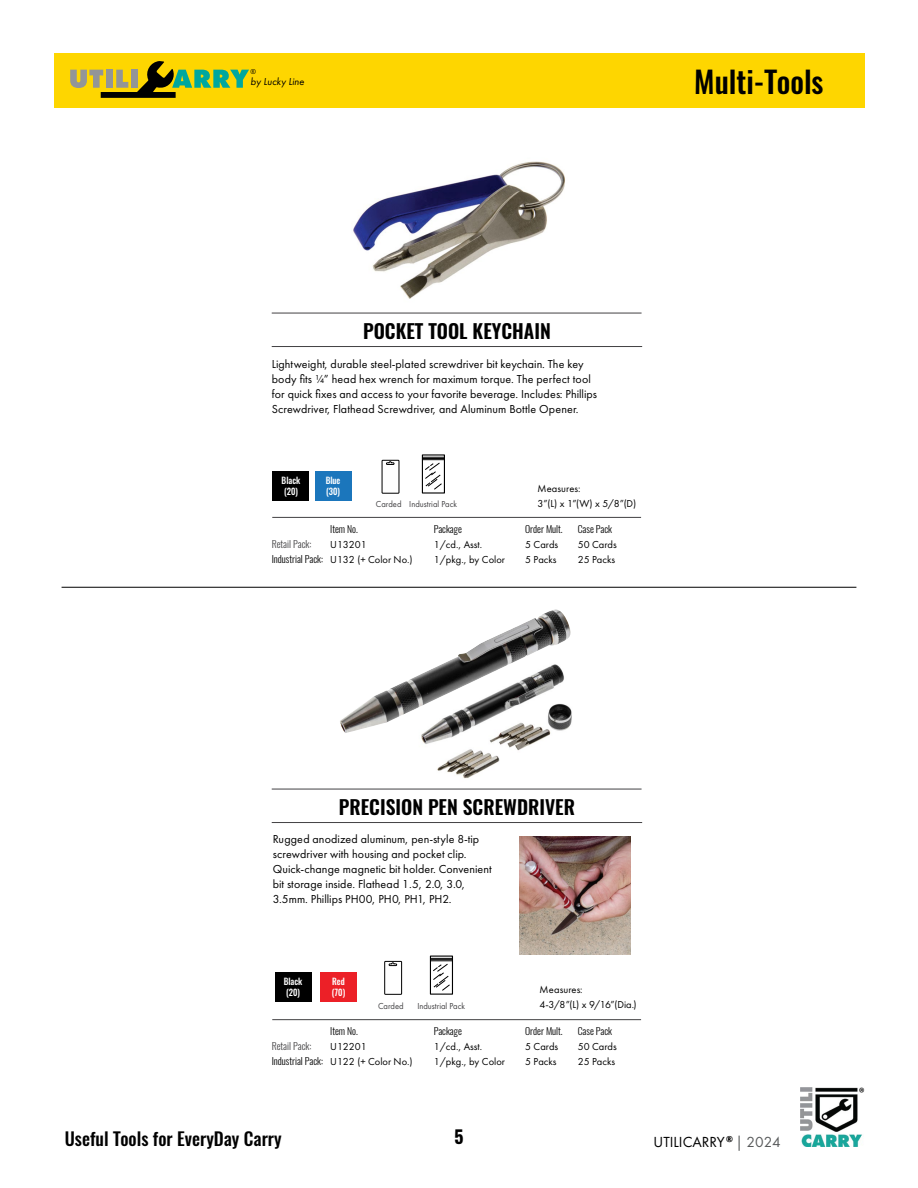
<style>
.page{position:relative;width:918px;height:1188px;background:#fff}
.page>*{position:absolute;margin:0;border:0;box-sizing:border-box;transform-origin:0 0}
.t1{font:500 30px "Oswald";color:#000}
.t2{font:600 19.5px "Oswald";color:#000}
.t3{font:500 18px "Oswald";color:#000}
.t4{font:700 18px "Oswald";color:#000}
.t5{font:15.15px "Futura PT";color:#000}
.t6{font:12px/15px "Futura PT";letter-spacing:.01em;color:#000}
.t7{font:10.5px/15px "Futura PT";color:#000}
.t8{font:italic 10.5px "Futura PT";color:#000}
.t9{font:300 9.75px "Oswald";color:#000}
.t10{font:300 9.75px "Oswald";color:#424143}
.t11{font:9px "Futura PT";color:#424143;scale:.95 1}
.t12{font:500 9px/10.5px "Oswald";color:#fff;scale:.95 1}
.t13{font:7.5px "Futura PT";color:#000}
.s1{font-family:"Futura PT";font-weight:400;font-size:10.5px}
.s2{color:#585a5b}
</style>
<div class="page">
<div style="left:54px;top:54px;width:810px;height:54px;background:#fed600"></div>
<svg style="left:70px;top:61px;width:179px;height:37px"></svg>
<img style="left:421px;top:705px;width:151px;height:74px">
<img style="left:340px;top:609px;width:225px;height:124px">
<img style="left:353px;top:161px;width:212px;height:138px">
<div style="left:382px;top:460px;width:17px;height:34px;border:1px solid #000"></div>
<svg style="left:386px;top:461px;width:8px;height:4px"></svg>
<div style="left:422px;top:455px;width:22px;height:38px;background:linear-gradient(to right,#fff,#fff)"></div>
<div style="left:422px;top:454px;width:23px;height:40px;border:1px solid #000"></div>
<svg style="left:422px;top:457px;width:22px;height:33px"></svg>
<hr style="left:272px;top:346px;width:370px;height:1px;background:#424143">
<hr style="left:272px;top:313px;width:370px;height:1px;background:#424143">
<div style="left:384px;top:961px;width:18px;height:34px;border:1px solid #000"></div>
<svg style="left:389px;top:963px;width:8px;height:3px"></svg>
<div style="left:430px;top:956px;width:23px;height:39px;border:1px solid #000"></div>
<svg style="left:430px;top:958px;width:22px;height:33px"></svg>
<div style="left:275px;top:973px;width:36px;height:29px;background:#000"></div>
<hr style="left:272px;top:822px;width:370px;height:1px;background:#424143">
<hr style="left:272px;top:789px;width:370px;height:1px;background:#424143">
<div style="left:320px;top:973px;width:37px;height:29px;background:#ec2027"></div>
<div style="left:273px;top:472px;width:36px;height:29px;background:#000"></div>
<div style="left:315px;top:472px;width:36px;height:29px;background:#1b76bc"></div>
<hr style="left:62px;top:587px;width:794px;height:1px;background:#000">
<hr style="left:272px;top:517px;width:369px;height:1px;background:#424143">
<hr style="left:272px;top:1019px;width:369px;height:1px;background:#424143">
<img style="left:520px;top:837px;width:110px;height:118px">
<img style="left:800px;top:1087px;width:65px;height:59px">
<p class="t13" style="left:251px;top:67px;width:7px">®</p>
<p class="t8" style="left:251px;top:75px;width:55px">by Lucky Line</p>
<h1 class="t1" style="left:694px;top:60px;width:131px">Multi-Tools</h1>
<h2 class="t2" style="left:363px;top:318px;width:189px">POCKET TOOL KEYCHAIN</h2>
<p class="t6" style="left:272px;top:356px;width:327px">Lightweight, durable steel-plated screwdriver bit keychain. The key body fits ¼” head hex wrench for maximum torque. The perfect tool for quick fixes and access to your favorite beverage. Includes: Phillips Screwdriver, Flathead Screwdriver, and Aluminum Bottle Opener.</p>
<p class="t12" style="left:282px;top:476px;width:21px">Black (20)</p>
<p class="t12" style="left:326px;top:476px;width:17px">Blue (30)</p>
<p class="t9" style="left:330px;top:523px;width:29px">Item No.</p>
<p class="t9" style="left:434px;top:523px;width:30px">Package</p>
<p class="t9" style="left:525px;top:523px;width:39px">Order Mult.</p>
<p class="t9" style="left:578px;top:523px;width:36px">Case Pack</p>
<p class="t10" style="left:272px;top:538px;width:41px">Retail Pack:</p>
<p class="t7" style="left:330px;top:537px;width:38px">U13201</p>
<p class="t7" style="left:434px;top:537px;width:50px">1/cd., Asst.</p>
<p class="t7" style="left:525px;top:537px;width:35px">5 Cards</p>
<p class="t7" style="left:578px;top:537px;width:41px">50 Cards</p>
<p class="t9" style="left:272px;top:553px;width:142px">Industrial Pack: <span class="s1">U132 (+ Color No.)</span></p>
<p class="t7" style="left:434px;top:552px;width:73px">1/pkg., by Color</p>
<p class="t7" style="left:525px;top:552px;width:33px">5 Packs</p>
<p class="t7" style="left:578px;top:552px;width:39px">25 Packs</p>
<p class="t7" style="left:537px;top:481px;width:100px">Measures:<br>3”(L) x 1”(W) x 5/8”(D)</p>
<p class="t11" style="left:376px;top:499px;width:87px">Carded Industrial Pack</p>
<h2 class="t2" style="left:339px;top:794px;width:238px">PRECISION PEN SCREWDRIVER</h2>
<p class="t6" style="left:273px;top:832px;width:220px">Rugged anodized aluminum, pen-style 8-tip screwdriver with housing and pocket clip.<br>Quick-change magnetic bit holder. Convenient bit storage inside. Flathead 1.5, 2.0, 3.0, 3.5mm. Phillips PH00, PH0, PH1, PH2.</p>
<p class="t12" style="left:284px;top:977px;width:21px">Black (20)</p>
<p class="t12" style="left:332px;top:977px;width:15px">Red (70)</p>
<p class="t11" style="left:378px;top:1000px;width:29px">Carded</p>
<p class="t11" style="left:417px;top:1000px;width:52px">Industrial Pack</p>
<p class="t7" style="left:540px;top:982px;width:99px">Measures:<br>4-3/8”(L) x 9/16”(Dia.)</p>
<p class="t9" style="left:330px;top:1025px;width:29px">Item No.</p>
<p class="t9" style="left:434px;top:1025px;width:30px">Package</p>
<p class="t9" style="left:525px;top:1025px;width:39px">Order Mult.</p>
<p class="t9" style="left:578px;top:1025px;width:36px">Case Pack</p>
<p class="t10" style="left:272px;top:1040px;width:41px">Retail Pack:</p>
<p class="t7" style="left:330px;top:1039px;width:38px">U12201</p>
<p class="t7" style="left:434px;top:1039px;width:50px">1/cd., Asst.</p>
<p class="t7" style="left:525px;top:1039px;width:35px">5 Cards</p>
<p class="t7" style="left:578px;top:1039px;width:41px">50 Cards</p>
<p class="t9" style="left:272px;top:1055px;width:142px">Industrial Pack: <span class="s1">U122 (+ Color No.)</span></p>
<p class="t7" style="left:434px;top:1054px;width:73px">1/pkg., by Color</p>
<p class="t7" style="left:525px;top:1054px;width:33px">5 Packs</p>
<p class="t7" style="left:578px;top:1054px;width:39px">25 Packs</p>
<h3 class="t4" style="left:454px;top:1124px;width:11px">5</h3>
<h3 class="t3" style="left:65px;top:1126px;width:218px">Useful Tools for EveryDay Carry</h3>
<p class="t5" style="left:654px;top:1133px;width:129px">UTILICARRY<sup>®</sup> <span class="s2">| 2024</span></p>
</div>
